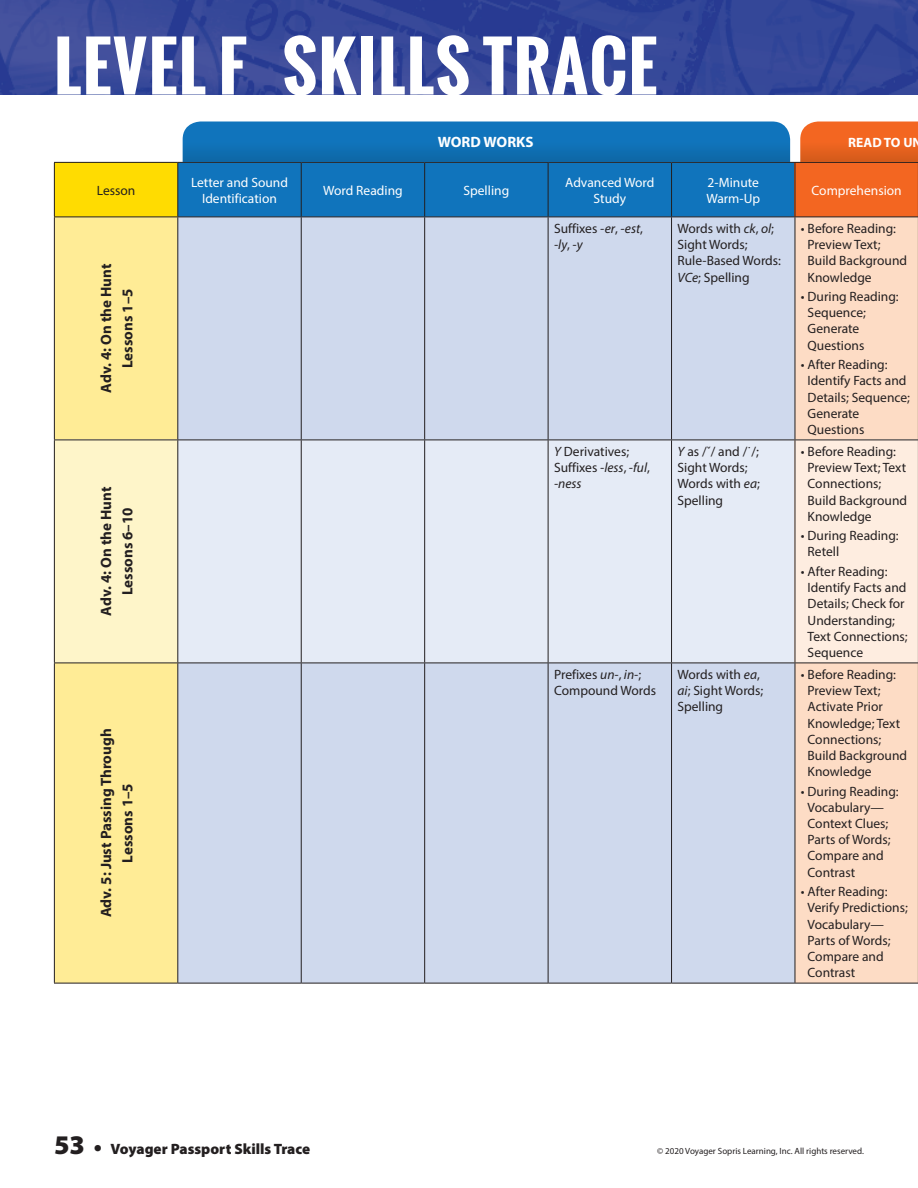
<style>
.page{position:relative;width:918px;height:1188px;background:#fff}
.page>*{position:absolute;margin:0;border:0;box-sizing:border-box;transform-origin:0 0}
.t1{font:700 66px "Oswald";letter-spacing:.02em;color:#fff}
.t2{font:700 15px/21.3px "Myriad Pro";color:#231f20;text-align:center}
.t3{font:900 15px "Myriad Pro";color:#231f20}
.t4{font:700 15px "Myriad Pro";color:#fff}
.t5{font:13.5px/16.2px "Myriad Pro";color:#231f20}
.t6{font:13.5px/16.2px "Myriad Pro";color:#fff;text-align:center}
.t7{font:italic 13.5px/16.2px "Myriad Pro";color:#231f20}
.t8{font:700 13.5px "Myriad Pro";color:#fff}
.t9{font:9px "Myriad Pro";color:#231f20}
.s1{font-style:normal}
.s2{font-style:italic}
.s3{font-size:27px}
.s4{font-size:22.5px}
</style>
<div class="page">
<img style="left:0;top:0;width:918px;height:94px">
<div style="left:54px;top:162px;width:124px;height:55px;background:#ffdc01"></div>
<div style="left:55px;top:218px;width:122px;height:765px;background:#ffec96"></div>
<div style="left:178px;top:218px;width:617px;height:765px;background:#cfd9ed"></div>
<div style="left:796px;top:218px;width:121px;height:765px;background:#fddcc5"></div>
<div style="left:54px;top:440px;width:124px;height:223px;background:#fef5c9"></div>
<div style="left:178px;top:441px;width:617px;height:222px;background:#e5ebf6"></div>
<div style="left:795px;top:440px;width:123px;height:223px;background:#feede0"></div>
<hr style="left:54px;top:217px;width:1px;height:223px;background:#231f20">
<hr style="left:177px;top:217px;width:1px;height:223px;background:#231f20">
<hr style="left:301px;top:217px;width:1px;height:223px;background:#231f20">
<hr style="left:424px;top:217px;width:1px;height:223px;background:#231f20">
<hr style="left:548px;top:217px;width:1px;height:223px;background:#231f20">
<hr style="left:671px;top:217px;width:1px;height:223px;background:#231f20">
<hr style="left:795px;top:217px;width:1px;height:223px;background:#231f20">
<hr style="left:917px;top:217px;width:1px;height:223px;background:#231f20">
<hr style="left:54px;top:440px;width:124px;height:1px;background:#231f20">
<hr style="left:54px;top:440px;width:1px;height:223px;background:#231f20">
<hr style="left:178px;top:440px;width:123px;height:1px;background:#231f20">
<hr style="left:177px;top:440px;width:1px;height:223px;background:#231f20">
<hr style="left:301px;top:440px;width:124px;height:1px;background:#231f20">
<hr style="left:301px;top:440px;width:1px;height:223px;background:#231f20">
<hr style="left:425px;top:440px;width:123px;height:1px;background:#231f20">
<hr style="left:424px;top:440px;width:1px;height:223px;background:#231f20">
<hr style="left:548px;top:440px;width:124px;height:1px;background:#231f20">
<hr style="left:548px;top:440px;width:1px;height:223px;background:#231f20">
<hr style="left:672px;top:440px;width:123px;height:1px;background:#231f20">
<hr style="left:671px;top:440px;width:1px;height:223px;background:#231f20">
<hr style="left:795px;top:440px;width:123px;height:1px;background:#231f20">
<hr style="left:795px;top:440px;width:1px;height:223px;background:#231f20">
<hr style="left:917px;top:440px;width:1px;height:223px;background:#231f20">
<hr style="left:54px;top:663px;width:124px;height:1px;background:#231f20">
<hr style="left:54px;top:663px;width:1px;height:320px;background:#231f20">
<hr style="left:178px;top:663px;width:123px;height:1px;background:#231f20">
<hr style="left:177px;top:663px;width:1px;height:320px;background:#231f20">
<hr style="left:301px;top:663px;width:124px;height:1px;background:#231f20">
<hr style="left:301px;top:663px;width:1px;height:320px;background:#231f20">
<hr style="left:425px;top:663px;width:123px;height:1px;background:#231f20">
<hr style="left:424px;top:663px;width:1px;height:320px;background:#231f20">
<hr style="left:548px;top:663px;width:124px;height:1px;background:#231f20">
<hr style="left:548px;top:663px;width:1px;height:320px;background:#231f20">
<hr style="left:672px;top:663px;width:123px;height:1px;background:#231f20">
<hr style="left:671px;top:663px;width:1px;height:320px;background:#231f20">
<hr style="left:795px;top:663px;width:123px;height:1px;background:#231f20">
<hr style="left:795px;top:663px;width:1px;height:320px;background:#231f20">
<hr style="left:917px;top:663px;width:1px;height:320px;background:#231f20">
<hr style="left:54px;top:983px;width:124px;height:1px;background:#231f20">
<hr style="left:178px;top:983px;width:123px;height:1px;background:#231f20">
<hr style="left:301px;top:983px;width:124px;height:1px;background:#231f20">
<hr style="left:425px;top:983px;width:123px;height:1px;background:#231f20">
<hr style="left:548px;top:983px;width:124px;height:1px;background:#231f20">
<hr style="left:672px;top:983px;width:123px;height:1px;background:#231f20">
<hr style="left:795px;top:983px;width:123px;height:1px;background:#231f20">
<hr style="left:54px;top:162px;width:124px;height:1px;background:#231f20">
<hr style="left:54px;top:163px;width:1px;height:54px;background:#231f20">
<hr style="left:177px;top:163px;width:1px;height:54px;background:#231f20">
<hr style="left:54px;top:217px;width:124px;height:1px;background:#231f20">
<svg style="left:178px;top:122px;width:740px;height:96px;background:#37709e"></svg>
<h1 class="t1" style="left:54px;top:17px;width:605px">LEVEL F SKILLS TRACE</h1>
<p class="t4" style="left:438px;top:133px;width:97px">WORD WORKS</p>
<p class="t8" style="left:848px;top:133px;width:75px">READ TO UN</p>
<p class="t5" style="left:97px;top:182px;width:40px">Lesson</p>
<p class="t6" style="left:191px;top:174px;width:99px">Letter and Sound<br>Identification</p>
<p class="t6" style="left:323px;top:182px;width:81px">Word Reading</p>
<p class="t6" style="left:464px;top:182px;width:47px">Spelling</p>
<p class="t6" style="left:565px;top:174px;width:91px">Advanced Word<br>Study</p>
<p class="t6" style="left:706px;top:174px;width:55px;text-align:left">2-Minute<br>Warm-Up</p>
<p class="t6" style="left:812px;top:182px;width:92px">Comprehension</p>
<p class="t2" style="left:95px;top:393px;width:131px;rotate:-90deg">Adv. 4: On the Hunt<br>Lessons 1–5</p>
<p class="t2" style="left:95px;top:616px;width:131px;rotate:-90deg">Adv. 4: On the Hunt<br>Lessons 6–10</p>
<p class="t2" style="left:95px;top:917px;width:190px;rotate:-90deg">Adv. 5: Just Passing Through<br>Lessons 1–5</p>
<p class="t7" style="left:554px;top:220px;width:90px"><span class="s1">Suffixes</span> -er<span class="s1">,</span> -est<span class="s1">, </span>-ly<span class="s1">,</span> -y</p>
<p class="t5" style="left:678px;top:220px;width:105px">Words with <span class="s2">ck</span>, <span class="s2">ol</span>;<br>Sight Words;<br>Rule-Based Words:<br><span class="s2">VCe</span>; Spelling</p>
<p class="t5" style="left:808px;top:220px;width:101px;text-indent:-7px">• Before Reading:<br>Preview Text;<br>Build Background<br>Knowledge</p>
<p class="t5" style="left:808px;top:288px;width:93px;text-indent:-7px">• During Reading:<br>Sequence;<br>Generate<br>Questions</p>
<p class="t5" style="left:808px;top:356px;width:104px;text-indent:-7px">• After Reading:<br>Identify Facts and<br>Details; Sequence;<br>Generate<br>Questions</p>
<p class="t5" style="left:554px;top:443px;width:97px"><span class="s2">Y</span> Derivatives;<br>Suffixes <span class="s2">-less</span>, <span class="s2">-ful</span>, <span class="s2">-ness</span></p>
<p class="t5" style="left:678px;top:443px;width:84px"><span class="s2">Y</span> as /ˇ/ and /˙/;<br>Sight Words;<br>Words with <span class="s2">ea</span>;<br>Spelling</p>
<p class="t5" style="left:808px;top:443px;width:101px;text-indent:-7px">• Before Reading:<br>Preview Text; Text<br>Connections;<br>Build Background<br>Knowledge</p>
<p class="t5" style="left:808px;top:527px;width:93px;text-indent:-7px">• During Reading:<br>Retell</p>
<p class="t5" style="left:808px;top:563px;width:102px;text-indent:-7px">• After Reading:<br>Identify Facts and<br>Details; Check for<br>Understanding;<br>Text Connections;<br>Sequence</p>
<p class="t5" style="left:554px;top:666px;width:103px">Prefixes <span class="s2">un-</span>, <span class="s2">in-</span>;<br>Compound Words</p>
<p class="t5" style="left:678px;top:666px;width:87px">Words with <span class="s2">ea</span>, <span class="s2">ai</span>; Sight Words;<br>Spelling</p>
<p class="t5" style="left:808px;top:666px;width:101px;text-indent:-7px">• Before Reading:<br>Preview Text;<br>Activate Prior<br>Knowledge; Text<br>Connections;<br>Build Background<br>Knowledge</p>
<p class="t5" style="left:808px;top:783px;width:93px;text-indent:-7px">• During Reading:<br>Vocabulary—<br>Context Clues;<br>Parts of Words;<br>Compare and<br>Contrast</p>
<p class="t5" style="left:808px;top:883px;width:102px;text-indent:-7px">• After Reading:<br>Verify Predictions;<br>Vocabulary—<br>Parts of Words;<br>Compare and<br>Contrast</p>
<p class="t3" style="left:54px;top:1141px;width:258px"><span class="s3">53</span> <span class="s4">•</span> Voyager Passport Skills Trace</p>
<p class="t9" style="left:657px;top:1146px;width:208px">© 2020 Voyager Sopris Learning, Inc. All rights reserved.</p>
</div>
